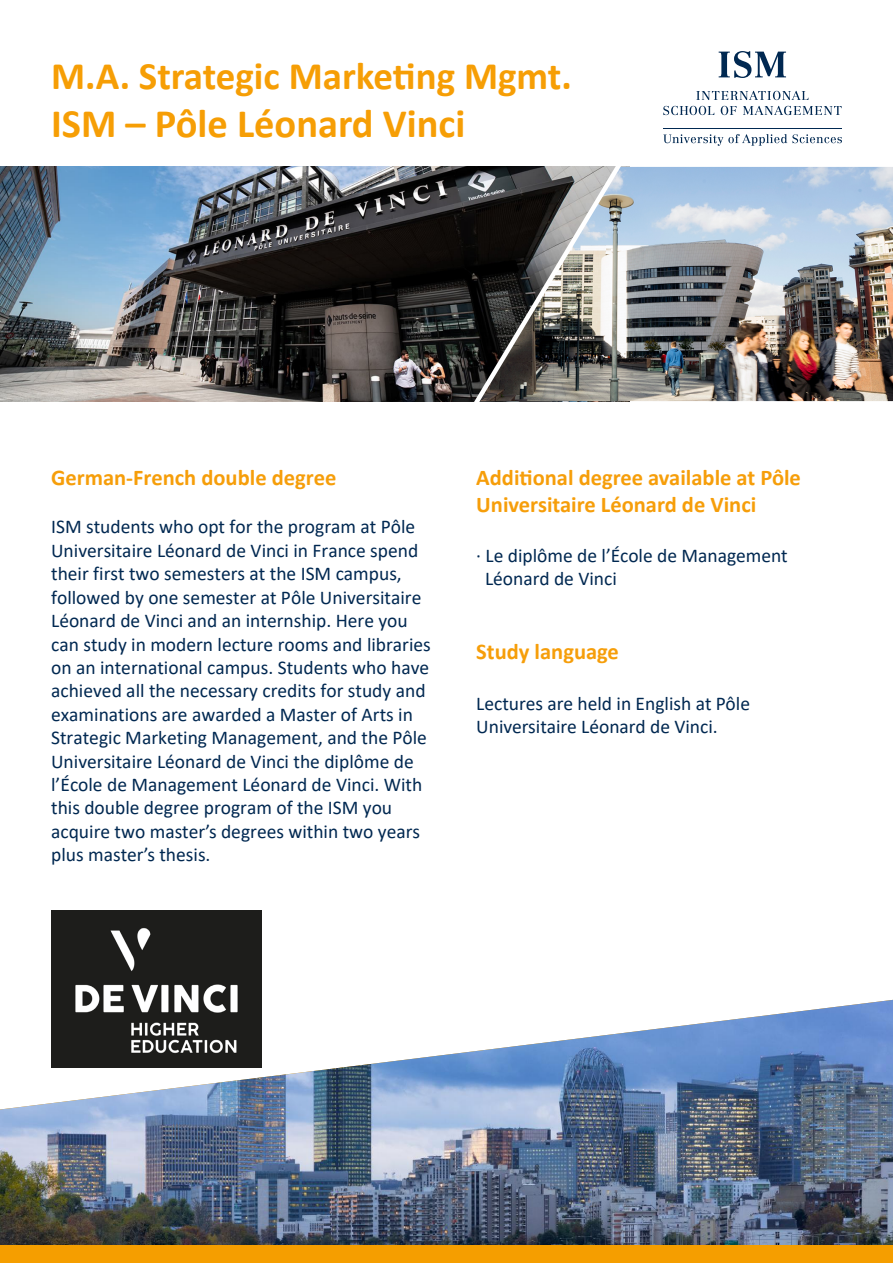
<style>
.page{position:relative;width:893px;height:1263px;background:#fff}
.page>*{position:absolute;margin:0;border:0;box-sizing:border-box;transform-origin:0 0}
.t1{font:700 40.5px "Calibri";color:#f69e05}
.t2{font:700 39px "Calibri";color:#f69e05}
.t3{font:700 22.5px/27px "Calibri";color:#f69e0a}
.t4{font:19.5px/23.4px "Calibri";color:#002851}
</style>
<div class="page">
<img style="left:0;top:167px;width:467px;height:234px">
<svg style="left:663px;top:106px;width:51px;height:9px"></svg>
<svg style="left:721px;top:106px;width:15px;height:9px"></svg>
<svg style="left:743px;top:106px;width:99px;height:9px"></svg>
<svg style="left:696px;top:91px;width:112px;height:9px"></svg>
<svg style="left:719px;top:51px;width:67px;height:27px"></svg>
<hr style="left:663px;top:128px;width:179px;height:1px;background:#002851">
<svg style="left:663px;top:134px;width:179px;height:12px"></svg>
<img style="left:0;top:1000px;width:893px;height:246px">
<div style="left:0;top:1246px;width:893px;height:17px;background:#f59e00"></div>
<img style="left:626px;top:167px;width:267px;height:234px">
<svg style="left:467px;top:166px;width:159px;height:236px;background:#666664"></svg>
<img style="left:51px;top:910px;width:210px;height:157px">
<h2 class="t2" style="left:51px;top:48px;width:522px">M.A. Strategic Marketing Mgmt.</h2>
<h1 class="t1" style="left:51px;top:95px;width:416px">ISM – Pôle Léonard Vinci</h1>
<p class="t3" style="left:51px;top:464px;width:287px">German-French double degree</p>
<p class="t4" style="left:51px;top:515px;width:381px">ISM students who opt for the program at Pôle Universitaire Léonard de Vinci in France spend their first two semesters at the ISM campus, followed by one semester at Pôle Universitaire Léonard de Vinci and an internship. Here you can study in modern lecture rooms and libraries on an international campus. Students who have achieved all the necessary credits for study and examinations are awarded a Master of Arts in Strategic Marketing Management, and the Pôle Universitaire Léonard de Vinci the diplôme de l’École de Management Léonard de Vinci. With this double degree program of the ISM you acquire two master’s degrees within two years plus master’s thesis.</p>
<p class="t3" style="left:476px;top:463px;width:326px">Additional degree available at Pôle<br>Universitaire Léonard de Vinci</p>
<p class="t4" style="left:485px;top:543px;width:304px;text-indent:-9px">· Le diplôme de l’École de Management<br>Léonard de Vinci</p>
<p class="t3" style="left:476px;top:638px;width:144px">Study language</p>
<p class="t4" style="left:476px;top:691px;width:275px">Lectures are held in English at Pôle<br>Universitaire Léonard de Vinci.</p>
</div>
